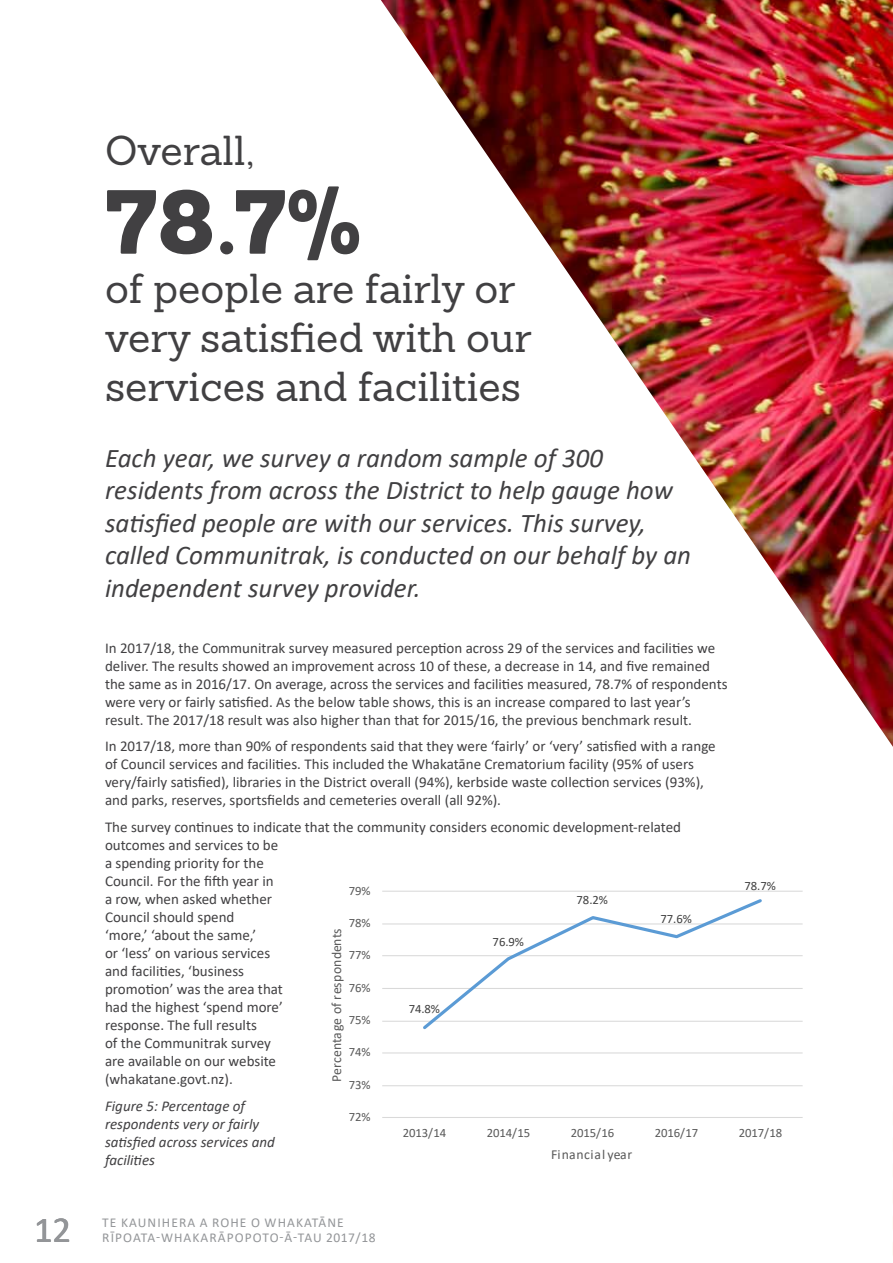
<style>
.page{position:relative;width:893px;height:1263px;background:#fff}
.page>*{position:absolute;margin:0;border:0;box-sizing:border-box;transform-origin:0 0}
.t1{font:900 88.5px "Sanchez";color:#414042}
.t2{font:40.8px/48.9px "Sanchez";color:#414042}
.t3{font:36.75px "Calibri";color:#939598}
.t4{font:italic 27px/32.4px "Calibri";color:#414042}
.t5{font:15px/18px "Calibri";color:#414042}
.t6{font:italic 15px/18px "Calibri";color:#414042}
.t7{font:13.8px "Calibri";letter-spacing:.015em;color:#595959}
.t8{font:13.8px "Calibri";letter-spacing:.04em;color:#595959}
.t9{font:13.5px/14.5px "Calibri";letter-spacing:.08em;color:#939598}
.t10{font:12.75px "Calibri";letter-spacing:-.005em;color:#595959}
.t11{font:12.75px "Calibri";letter-spacing:-.005em;color:#404040}
</style>
<div class="page">
<img style="left:381px;top:0;width:512px;height:747px">
<svg style="left:382px;top:890px;width:421px;height:228px"></svg>
<h2 class="t2" style="left:105px;top:126px;width:152px">Overall,</h2>
<h1 class="t1" style="left:105px;top:158px;width:258px">78.7%</h1>
<h2 class="t2" style="left:105px;top:263px;width:428px">of people are fairly or very satisfied with our services and facilities</h2>
<h3 class="t4" style="left:105px;top:441px;width:588px">Each year, we survey a random sample of 300 residents from across the District to help gauge how satisfied people are with our services. This survey, called Communitrak, is conducted on our behalf by an independent survey provider.</h3>
<p class="t5" style="left:105px;top:639px;width:624px">In 2017/18, the Communitrak survey measured perception across 29 of the services and facilities we deliver. The results showed an improvement across 10 of these, a decrease in 14, and five remained the same as in 2016/17. On average, across the services and facilities measured, 78.7% of respondents were very or fairly satisfied. As the below table shows, this is an increase compared to last year’s result. The 2017/18 result was also higher than that for 2015/16, the previous benchmark result.</p>
<p class="t5" style="left:105px;top:737px;width:612px">In 2017/18, more than 90% of respondents said that they were ‘fairly’ or ‘very’ satisfied with a range of Council services and facilities. This included the Whakatāne Crematorium facility (95% of users very/fairly satisfied), libraries in the District overall (94%), kerbside waste collection services (93%), and parks, reserves, sportsfields and cemeteries overall (all 92%).</p>
<p class="t5" style="left:105px;top:818px;width:578px">The survey continues to indicate that the community considers economic development-related outcomes and services to be<br>a spending priority for the<br>Council. For the fifth year in<br>a row, when asked whether<br>Council should spend<br>‘more,’ ‘about the same,’<br>or ‘less’ on various services<br>and facilities, ‘business<br>promotion’ was the area that<br>had the highest ‘spend more’<br>response. The full results<br>of the Communitrak survey<br>are available on our website<br>(whakatane.govt.nz).</p>
<p class="t6" style="left:105px;top:1096px;width:171px">Figure 5: Percentage of respondents very or fairly satisfied across services and facilities</p>
<p class="t11" style="left:745px;top:876px;width:33px">78.7%</p>
<p class="t10" style="left:349px;top:881px;width:23px">79%</p>
<p class="t11" style="left:577px;top:890px;width:33px">78.2%</p>
<p class="t11" style="left:661px;top:910px;width:33px">77.6%</p>
<p class="t10" style="left:349px;top:914px;width:23px">78%</p>
<p class="t7" style="left:327px;top:1082px;width:155px;rotate:-90deg">Percentage of respondents</p>
<p class="t11" style="left:493px;top:932px;width:33px">76.9%</p>
<p class="t10" style="left:349px;top:946px;width:23px">77%</p>
<p class="t10" style="left:349px;top:978px;width:23px">76%</p>
<p class="t11" style="left:409px;top:1000px;width:33px">74.8%</p>
<p class="t10" style="left:349px;top:1011px;width:23px">75%</p>
<p class="t10" style="left:349px;top:1043px;width:23px">74%</p>
<p class="t10" style="left:349px;top:1075px;width:23px">73%</p>
<p class="t10" style="left:349px;top:1108px;width:23px">72%</p>
<p class="t10" style="left:403px;top:1124px;width:45px">2013/14</p>
<p class="t10" style="left:487px;top:1124px;width:45px">2014/15</p>
<p class="t10" style="left:571px;top:1124px;width:45px">2015/16</p>
<p class="t10" style="left:655px;top:1124px;width:45px">2016/17</p>
<p class="t10" style="left:739px;top:1124px;width:45px">2017/18</p>
<p class="t8" style="left:551px;top:1145px;width:83px">Financial year</p>
<h3 class="t3" style="left:34px;top:1204px;width:39px">12</h3>
<p class="t9" style="left:102px;top:1215px;width:275px">TE KAUNIHERA A ROHE O WHAKATĀNE<br>RĪPOATA-WHAKARĀPOPOTO-Ā-TAU 2017/18</p>
</div>
